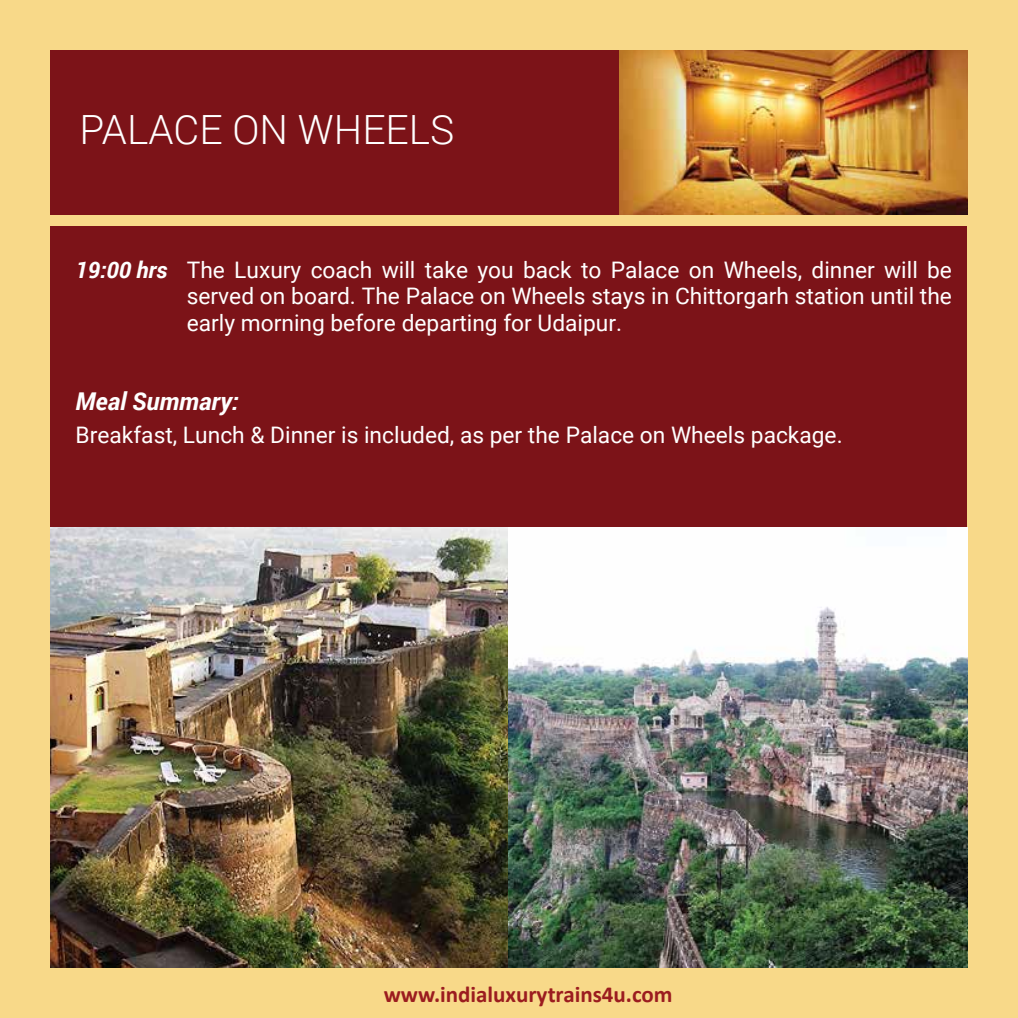
<style>
.page{position:relative;width:1018px;height:1018px;background:#fff}
.page>*{position:absolute;margin:0;border:0;box-sizing:border-box;transform-origin:0 0}
.t1{font:300 40.25px "Roboto";color:#fff}
.t2{font:italic 700 24.5px "Roboto";color:#fff}
.t3{font:700 22.93px "Calibri";color:#9b1c1f}
.t4{font:22.75px/26.2px "Roboto";color:#fff;text-align:justify}
.t5{font:italic 700 22.75px "Roboto";color:#fff}
</style>
<div class="page">
<div style="left:0;top:0;width:1017px;height:1017px;background:#f8d989"></div>
<div style="left:51px;top:50px;width:916px;height:164px;background:#7c1318"></div>
<div style="left:51px;top:226px;width:916px;height:741px;background:#7c1318"></div>
<img style="left:51px;top:527px;width:457px;height:440px">
<img style="left:508px;top:527px;width:459px;height:440px">
<img style="left:619px;top:50px;width:348px;height:165px">
<h1 class="t1" style="left:80px;top:102px;width:376px">PALACE ON WHEELS</h1>
<p class="t5" style="left:76px;top:253px;width:93px">19:00 hrs</p>
<p class="t4" style="left:187px;top:256px;width:766px">The Luxury coach will take you back to Palace on Wheels, dinner will be served on board. The Palace on Wheels stays in Chittorgarh station until the early morning before departing for Udaipur.</p>
<p class="t2" style="left:76px;top:384px;width:165px">Meal Summary:</p>
<p class="t4" style="left:76px;top:421px;width:768px">Breakfast, Lunch &amp; Dinner is included, as per the Palace on Wheels package.</p>
<p class="t3" style="left:383px;top:978px;width:290px">www.indialuxurytrains4u.com</p>
</div>
